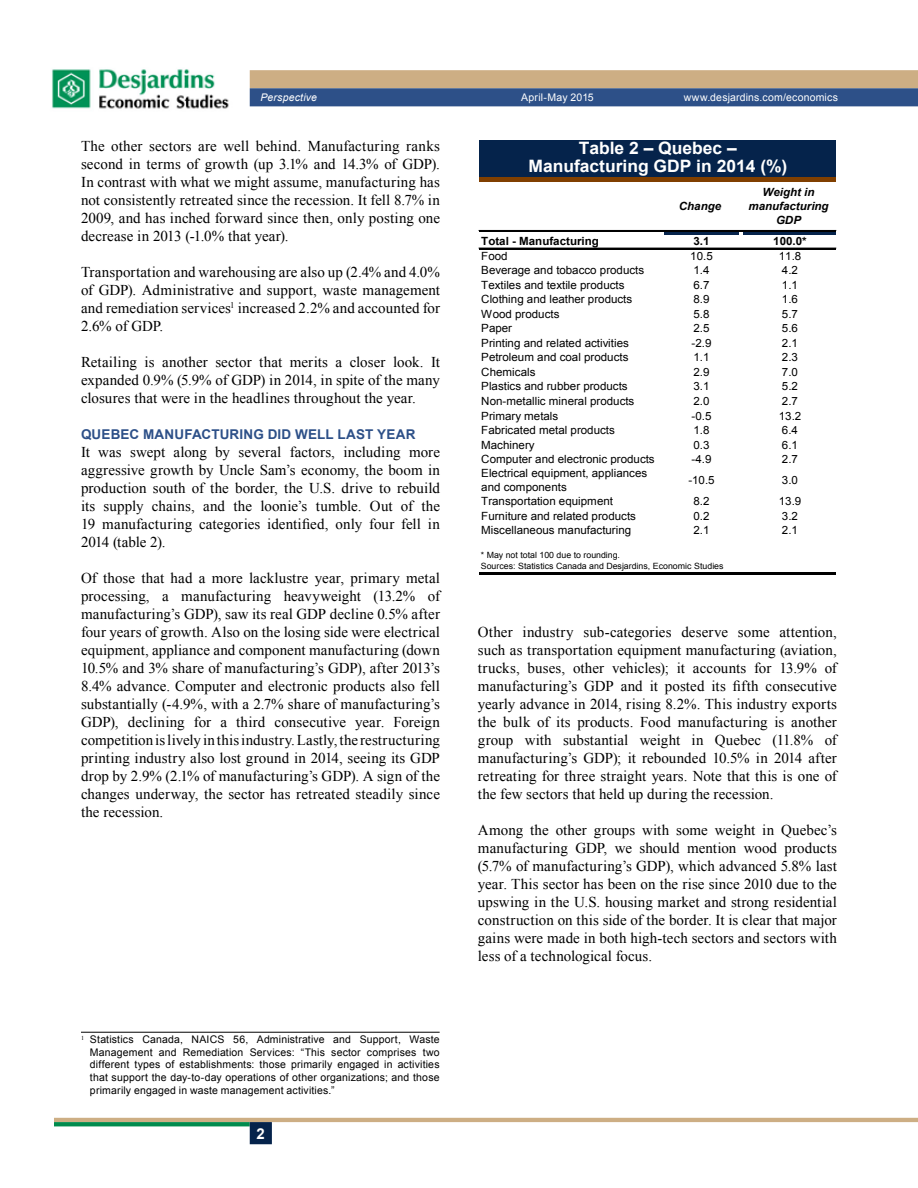
<style>
.page{position:relative;width:918px;height:1188px;background:#fff}
.page>*{position:absolute;margin:0;border:0;box-sizing:border-box;transform-origin:0 0}
.t1{font:700 17.1px/18.6px "Arial";color:#fff;text-align:center}
.t2{font:15px/18px "Times New Roman";letter-spacing:.005em;color:#000;text-align:justify}
.t3{font:700 15px "Arial";color:#fff}
.t4{font:700 13.5px "Arial";letter-spacing:.01em;color:#2d5088}
.t5{font:11.25px/14.1px "Arial";color:#000}
.t6{font:italic 700 11.25px/14.2px "Arial";color:#000;text-align:center}
.t7{font:700 11.25px "Arial";color:#000}
.t8{font:10.5px/12.6px "Arial";letter-spacing:.015em;color:#000;text-align:justify}
.t9{font:10.5px "Arial";letter-spacing:.015em;color:#fff}
.t10{font:italic 10.5px "Arial";letter-spacing:.015em;color:#fff}
.t11{font:8.55px/10.9px "Arial";letter-spacing:-.005em;color:#000}
</style>
<div class="page">
<svg style="left:250px;top:70px;width:668px;height:36px;background:#7e8087"></svg>
<hr style="left:54px;top:1118px;width:864px;height:4px;background:#cdae84">
<svg style="left:54px;top:1122px;width:196px;height:4px"></svg>
<div style="left:250px;top:1122px;width:22px;height:22px;background:#05234b;border:2px solid #05234b"></div>
<img style="left:52px;top:69px;width:177px;height:40px">
<hr style="left:81px;top:1032px;width:359px;height:1px;background:#000">
<div style="left:480px;top:140px;width:356px;height:37px;background:#05234b"></div>
<hr style="left:480px;top:177px;width:356px;height:4px;background:#803f00">
<hr style="left:664px;top:231px;width:74px;height:3px;background:#05234b">
<hr style="left:743px;top:231px;width:93px;height:3px;background:#05234b">
<hr style="left:479px;top:230px;width:357px;height:1px;background:#000">
<hr style="left:479px;top:248px;width:357px;height:1px;background:#000">
<hr style="left:479px;top:572px;width:357px;height:2px;background:#000">
<p class="t10" style="left:261px;top:91px;width:58px">Perspective</p>
<p class="t9" style="left:521px;top:91px;width:74px">April-May 2015</p>
<p class="t9" style="left:684px;top:91px;width:156px">www.desjardins.com/economics</p>
<p class="t2" style="left:81px;top:137px;width:361px">The other sectors are well behind. Manufacturing ranks second in terms of growth (up 3.1% and 14.3% of GDP).<br>In contrast with what we might assume, manufacturing has not consistently retreated since the recession. It fell 8.7% in 2009, and has inched forward since then, only posting one decrease in 2013 (-1.0% that year).</p>
<p class="t2" style="left:81px;top:263px;width:361px">Transportation and warehousing are also up (2.4% and 4.0% of GDP). Administrative and support, waste management and remediation services<sup>1</sup> increased 2.2% and accounted for 2.6% of GDP.</p>
<p class="t2" style="left:81px;top:353px;width:361px">Retailing is another sector that merits a closer look. It expanded 0.9% (5.9% of GDP) in 2014, in spite of the many closures that were in the headlines throughout the year.</p>
<p class="t4" style="left:81px;top:425px;width:73px">QUEBEC MAN</p>
<p class="t4" style="left:174px;top:425px;width:243px">UFACTURING DID WELL LAST YEAR</p>
<p class="t2" style="left:81px;top:443px;width:361px">It was swept along by several factors, including more aggressive growth by Uncle Sam’s economy, the boom in production south of the border, the U.S. drive to rebuild its supply chains, and the loonie’s tumble. Out of the 19 manufacturing categories identified, only four fell in 2014 (table 2).</p>
<p class="t2" style="left:81px;top:569px;width:361px">Of those that had a more lacklustre year, primary metal processing, a manufacturing heavyweight (13.2% of manufacturing’s GDP), saw its real GDP decline 0.5% after four years of growth. Also on the losing side were electrical equipment, appliance and component manufacturing (down 10.5% and 3% share of manufacturing’s GDP), after 2013’s 8.4% advance. Computer and electronic products also fell substantially (-4.9%, with a 2.7% share of manufacturing’s GDP), declining for a third consecutive year. Foreign competition is lively in this industry. Lastly, the restructuring printing industry also lost ground in 2014, seeing its GDP drop by 2.9% (2.1% of manufacturing’s GDP). A sign of the changes underway, the sector has retreated steadily since the recession.</p>
<p class="t8" style="left:90px;top:1033px;width:351px;text-indent:-9px"><sup>1</sup> Statistics Canada, NAICS 56, Administrative and Support, Waste Management and Remediation Services: “This sector comprises two different types of establishments: those primarily engaged in activities that support the day-to-day operations of other organizations; and those primarily engaged in waste management activities.”</p>
<p class="t3" style="left:257px;top:1124px;width:10px">2</p>
<p class="t1" style="left:528px;top:139px;width:260px">Table 2 – Quebec –<br>Manufacturing GDP in 2014 (%)</p>
<p class="t6" style="left:679px;top:199px;width:44px">Change</p>
<p class="t6" style="left:748px;top:185px;width:82px">Weight in manufacturing<br>GDP</p>
<p class="t7" style="left:481px;top:234px;width:119px">Total - Manufacturing</p>
<p class="t7" style="left:693px;top:234px;width:18px">3.1</p>
<p class="t7" style="left:773px;top:234px;width:35px">100.0*</p>
<p class="t5" style="left:481px;top:249px;width:28px">Food</p>
<p class="t5" style="left:690px;top:249px;width:24px">10.5</p>
<p class="t5" style="left:779px;top:249px;width:24px">11.8</p>
<p class="t5" style="left:481px;top:263px;width:164px">Beverage and tobacco products</p>
<p class="t5" style="left:693px;top:263px;width:18px">1.4</p>
<p class="t5" style="left:782px;top:263px;width:18px">4.2</p>
<p class="t5" style="left:481px;top:278px;width:145px">Textiles and textile products</p>
<p class="t5" style="left:693px;top:278px;width:18px">6.7</p>
<p class="t5" style="left:782px;top:278px;width:18px">1.1</p>
<p class="t5" style="left:481px;top:292px;width:152px">Clothing and leather products</p>
<p class="t5" style="left:693px;top:292px;width:18px">8.9</p>
<p class="t5" style="left:782px;top:292px;width:18px">1.6</p>
<p class="t5" style="left:481px;top:307px;width:80px">Wood products</p>
<p class="t5" style="left:693px;top:307px;width:18px">5.8</p>
<p class="t5" style="left:782px;top:307px;width:18px">5.7</p>
<p class="t5" style="left:481px;top:321px;width:32px">Paper</p>
<p class="t5" style="left:693px;top:321px;width:18px">2.5</p>
<p class="t5" style="left:782px;top:321px;width:18px">5.6</p>
<p class="t5" style="left:481px;top:336px;width:149px">Printing and related activities</p>
<p class="t5" style="left:692px;top:336px;width:21px">-2.9</p>
<p class="t5" style="left:782px;top:336px;width:18px">2.1</p>
<p class="t5" style="left:481px;top:351px;width:149px">Petroleum and coal products</p>
<p class="t5" style="left:693px;top:351px;width:18px">1.1</p>
<p class="t5" style="left:782px;top:351px;width:18px">2.3</p>
<p class="t5" style="left:481px;top:365px;width:56px">Chemicals</p>
<p class="t5" style="left:693px;top:365px;width:18px">2.9</p>
<p class="t5" style="left:782px;top:365px;width:18px">7.0</p>
<p class="t5" style="left:481px;top:380px;width:148px">Plastics and rubber products</p>
<p class="t5" style="left:693px;top:380px;width:18px">3.1</p>
<p class="t5" style="left:782px;top:380px;width:18px">5.2</p>
<p class="t5" style="left:481px;top:394px;width:155px">Non-metallic mineral products</p>
<p class="t5" style="left:693px;top:394px;width:18px">2.0</p>
<p class="t5" style="left:782px;top:394px;width:18px">2.7</p>
<p class="t5" style="left:481px;top:409px;width:79px">Primary metals</p>
<p class="t5" style="left:692px;top:409px;width:21px">-0.5</p>
<p class="t5" style="left:779px;top:409px;width:24px">13.2</p>
<p class="t5" style="left:481px;top:423px;width:135px">Fabricated metal products</p>
<p class="t5" style="left:693px;top:423px;width:18px">1.8</p>
<p class="t5" style="left:782px;top:423px;width:18px">6.4</p>
<p class="t5" style="left:481px;top:438px;width:55px">Machinery</p>
<p class="t5" style="left:693px;top:438px;width:18px">0.3</p>
<p class="t5" style="left:782px;top:438px;width:18px">6.1</p>
<p class="t5" style="left:481px;top:452px;width:175px">Computer and electronic products</p>
<p class="t5" style="left:692px;top:452px;width:21px">-4.9</p>
<p class="t5" style="left:782px;top:452px;width:18px">2.7</p>
<p class="t5" style="left:481px;top:466px;width:168px">Electrical equipment, appliances and components</p>
<p class="t5" style="left:688px;top:473px;width:28px">-10.5</p>
<p class="t5" style="left:782px;top:473px;width:18px">3.0</p>
<p class="t5" style="left:481px;top:495px;width:133px">Transportation equipment</p>
<p class="t5" style="left:693px;top:495px;width:18px">8.2</p>
<p class="t5" style="left:779px;top:495px;width:24px">13.9</p>
<p class="t5" style="left:481px;top:509px;width:156px">Furniture and related products</p>
<p class="t5" style="left:693px;top:509px;width:18px">0.2</p>
<p class="t5" style="left:782px;top:509px;width:18px">3.2</p>
<p class="t5" style="left:481px;top:524px;width:152px">Miscellaneous manufacturing</p>
<p class="t5" style="left:693px;top:524px;width:18px">2.1</p>
<p class="t5" style="left:782px;top:524px;width:18px">2.1</p>
<p class="t11" style="left:481px;top:549px;width:244px">* May not total 100 due to rounding.<br>Sources: Statistics Canada and Desjardins, Economic Studies</p>
<p class="t2" style="left:478px;top:623px;width:361px">Other industry sub-categories deserve some attention, such as transportation equipment manufacturing (aviation, trucks, buses, other vehicles); it accounts for 13.9% of manufacturing’s GDP and it posted its fifth consecutive yearly advance in 2014, rising 8.2%. This industry exports the bulk of its products. Food manufacturing is another group with substantial weight in Quebec (11.8% of manufacturing’s GDP); it rebounded 10.5% in 2014 after retreating for three straight years. Note that this is one of the few sectors that held up during the recession.</p>
<p class="t2" style="left:478px;top:821px;width:361px">Among the other groups with some weight in Quebec’s manufacturing GDP, we should mention wood products (5.7% of manufacturing’s GDP), which advanced 5.8% last year. This sector has been on the rise since 2010 due to the upswing in the U.S. housing market and strong residential construction on this side of the border. It is clear that major gains were made in both high-tech sectors and sectors with less of a technological focus.</p>
</div>
